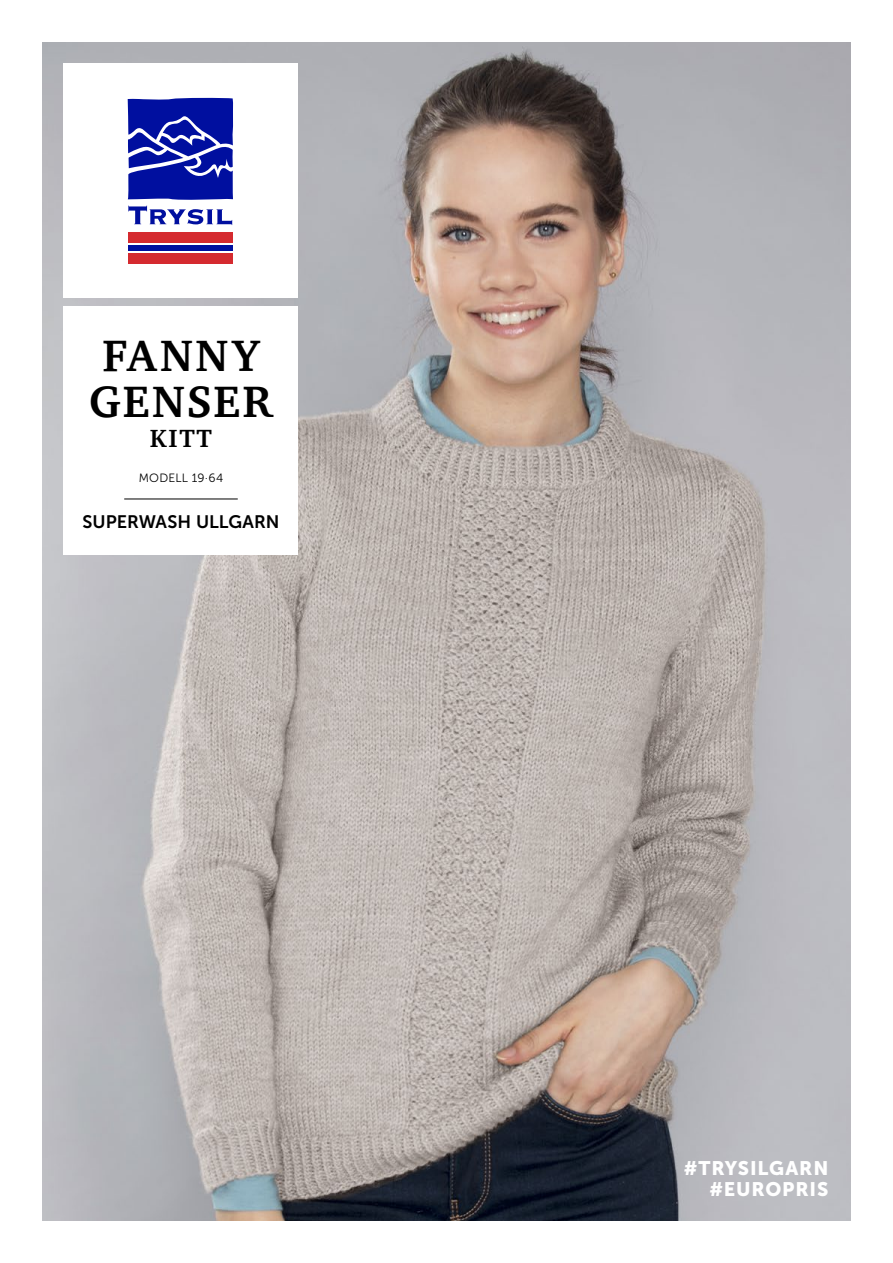
<style>
.page{position:relative;width:893px;height:1263px;background:#fff}
.page>*{position:absolute;margin:0;border:0;box-sizing:border-box;transform-origin:0 0}
.INNHOLD_-_Midtstilt{font:700 45px "Charter";letter-spacing:.055em;color:#000}
.INNHOLD_-_Midtstilt-2{font:700 25.5px "Charter";color:#000}
.t1{font:19.5px "Museo Sans 900";letter-spacing:.04em;color:#fff}
.INNHOLD_-_Midtstilt-3{font:18px "Museo Sans 700";letter-spacing:.005em;color:#000}
.INNHOLD_-_Midtstilt-4{font:12px "Museo Sans 300";letter-spacing:.02em;color:#000}
</style>
<div class="page">
<img style="left:43px;top:43px;width:807px;height:1177px">
<div style="left:64px;top:307px;width:234px;height:248px;background:#fff"></div>
<hr style="left:124px;top:499px;width:114px;height:1px;background:#000">
<div style="left:64px;top:64px;width:234px;height:234px;background:#fff"></div>
<svg style="left:128px;top:98px;width:105px;height:127px"></svg>
<div style="left:128px;top:253px;width:105px;height:10px;background:#d52a2f"></div>
<div style="left:128px;top:232px;width:105px;height:10px;background:#d52a2f"></div>
<div style="left:128px;top:245px;width:105px;height:6px;background:#000f9f"></div>
<p class="INNHOLD_-_Midtstilt" style="left:103px;top:316px;width:158px">FANNY</p>
<p class="INNHOLD_-_Midtstilt" style="left:89px;top:363px;width:185px">GENSER</p>
<p class="INNHOLD_-_Midtstilt-2" style="left:150px;top:416px;width:64px">KITT</p>
<p class="INNHOLD_-_Midtstilt-4" style="left:139px;top:471px;width:86px">MODELL 19∙64</p>
<p class="INNHOLD_-_Midtstilt-3" style="left:82px;top:511px;width:199px">SUPERWASH ULLGARN</p>
<p class="t1" style="left:684px;top:1157px;width:146px">#TRYSILGARN</p>
<p class="t1" style="left:709px;top:1178px;width:121px">#EUROPRIS</p>
</div>
